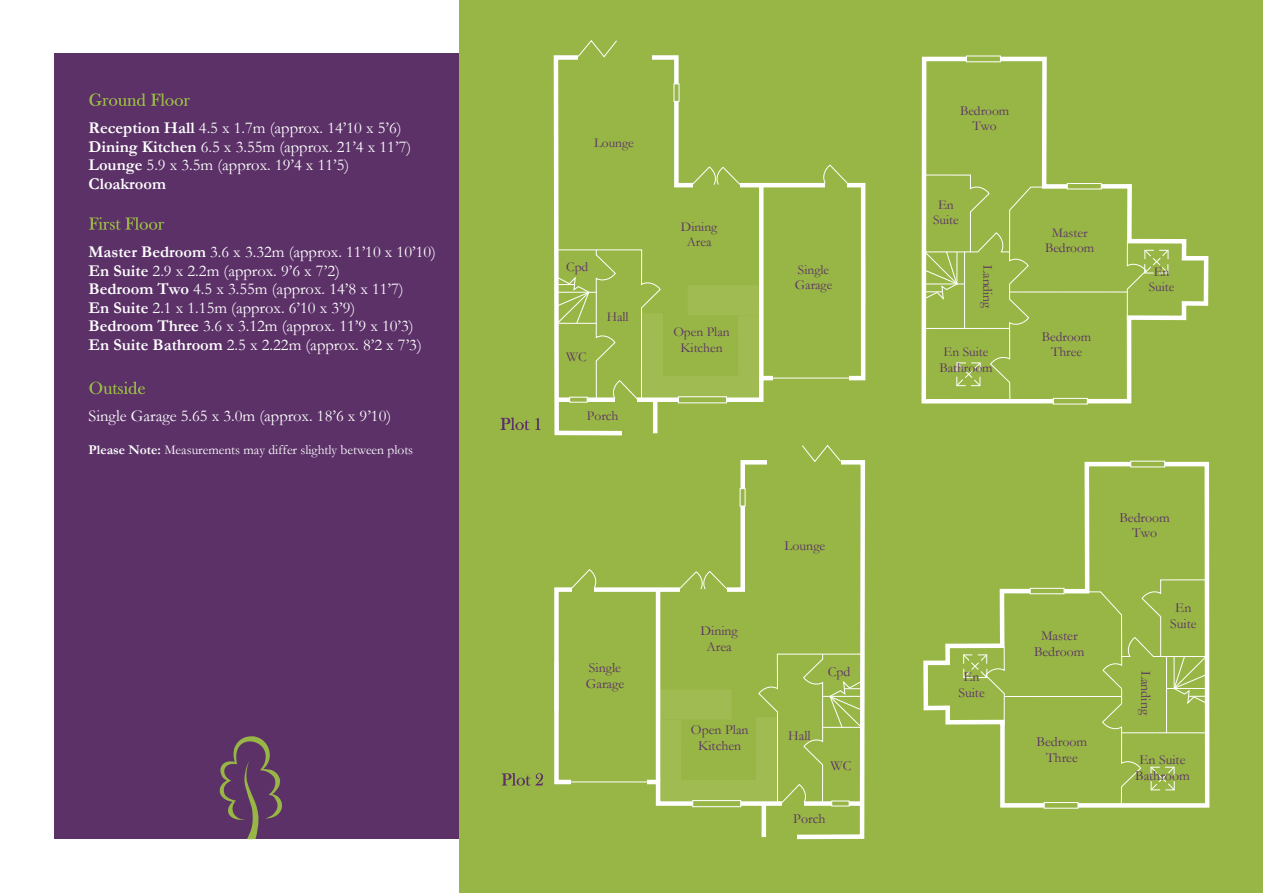
<style>
.page{position:relative;width:1263px;height:893px;background:#fff}
.page>*{position:absolute;margin:0;border:0;box-sizing:border-box;transform-origin:0 0}
.t1{font:16.5px/18.6px "Garamond";color:#fff}
.t2{font:13.8px/15.6px "Garamond";color:#5b3167;text-align:center}
.t3{font:13.5px/15.1px "Garamond";color:#5b3167;text-align:center}
.t4{font:13.5px "Garamond";color:#fff}
.s1{font-weight:700}
</style>
<div class="page">
<div style="left:54px;top:54px;width:406px;height:785px;background:#5b3167"></div>
<svg style="left:89px;top:93px;width:101px;height:13px"></svg>
<svg style="left:89px;top:217px;width:75px;height:13px"></svg>
<svg style="left:89px;top:382px;width:56px;height:12px"></svg>
<svg style="left:219px;top:736px;width:63px;height:103px"></svg>
<div style="left:459px;top:0;width:804px;height:893px;background:#98b645"></div>
<svg style="left:554px;top:460px;width:312px;height:380px"></svg>
<div style="left:767px;top:456px;width:73px;height:10px;background:#98b645"></div>
<svg style="left:740px;top:488px;width:5px;height:18px"></svg>
<svg style="left:802px;top:445px;width:40px;height:18px"></svg>
<svg style="left:923px;top:460px;width:287px;height:349px"></svg>
<svg style="left:1044px;top:802px;width:34px;height:6px"></svg>
<svg style="left:1130px;top:461px;width:35px;height:6px"></svg>
<svg style="left:1030px;top:588px;width:34px;height:6px"></svg>
<svg style="left:1080px;top:579px;width:129px;height:226px"></svg>
<hr style="left:1121px;top:732px;width:84px;height:1px;background:#fff">
<svg style="left:962px;top:646px;width:43px;height:80px"></svg>
<hr style="left:656px;top:590px;width:4px;height:191px;background:#fff">
<div style="left:680px;top:585px;width:46px;height:10px;background:#98b645"></div>
<svg style="left:678px;top:571px;width:50px;height:19px"></svg>
<svg style="left:571px;top:779px;width:76px;height:8px"></svg>
<hr style="left:570px;top:781px;width:78px;height:1px;background:#fff">
<div style="left:761px;top:804px;width:5px;height:33px;background:#fff"></div>
<div style="left:572px;top:584px;width:22px;height:9px;background:#98b645"></div>
<svg style="left:571px;top:569px;width:27px;height:20px"></svg>
<svg style="left:649px;top:653px;width:214px;height:158px"></svg>
<svg style="left:831px;top:801px;width:18px;height:5px"></svg>
<svg style="left:553px;top:55px;width:313px;height:381px"></svg>
<div style="left:578px;top:51px;width:74px;height:10px;background:#98b645"></div>
<svg style="left:674px;top:84px;width:5px;height:18px"></svg>
<svg style="left:577px;top:40px;width:40px;height:18px"></svg>
<svg style="left:921px;top:55px;width:288px;height:350px"></svg>
<svg style="left:1053px;top:398px;width:35px;height:6px"></svg>
<svg style="left:966px;top:56px;width:35px;height:6px"></svg>
<svg style="left:1067px;top:183px;width:35px;height:6px"></svg>
<svg style="left:921px;top:174px;width:130px;height:226px"></svg>
<hr style="left:925px;top:328px;width:85px;height:1px;background:#fff">
<svg style="left:1126px;top:241px;width:43px;height:81px"></svg>
<hr style="left:759px;top:186px;width:4px;height:191px;background:#fff">
<div style="left:693px;top:180px;width:46px;height:11px;background:#98b645"></div>
<svg style="left:691px;top:166px;width:50px;height:20px"></svg>
<svg style="left:773px;top:375px;width:75px;height:8px"></svg>
<hr style="left:771px;top:378px;width:79px;height:1px;background:#fff">
<hr style="left:653px;top:400px;width:4px;height:33px;background:#fff">
<div style="left:825px;top:180px;width:22px;height:9px;background:#98b645"></div>
<svg style="left:821px;top:164px;width:28px;height:21px"></svg>
<svg style="left:556px;top:249px;width:214px;height:159px"></svg>
<svg style="left:569px;top:397px;width:18px;height:6px"></svg>
<svg style="left:500px;top:417px;width:41px;height:13px"></svg>
<svg style="left:502px;top:773px;width:41px;height:13px"></svg>
<p class="t1" style="left:89px;top:121px;width:324px"><span class="s1">Reception Hall</span> 4.5 x 1.7m (approx. 14’10 x 5’6)<br><span class="s1">Dining Kitchen</span> 6.5 x 3.55m (approx. 21’4 x 11’7)<br><span class="s1">Lounge</span> 5.9 x 3.5m (approx. 19’4 x 11’5)<br><span class="s1">Cloakroom</span></p>
<p class="t1" style="left:89px;top:244px;width:349px"><span class="s1">Master Bedroom</span> 3.6 x 3.32m (approx. 11’10 x 10’10)<br><span class="s1">En Suite</span> 2.9 x 2.2m (approx. 9’6 x 7’2)<br><span class="s1">Bedroom Two</span> 4.5 x 3.55m (approx. 14’8 x 11’7)<br><span class="s1">En Suite</span> 2.1 x 1.15m (approx. 6’10 x 3’9)<br><span class="s1">Bedroom Three</span> 3.6 x 3.12m (approx. 11’9 x 10’3)<br><span class="s1">En Suite Bathroom</span> 2.5 x 2.22m (approx. 8’2 x 7’3)</p>
<p class="t1" style="left:89px;top:409px;width:304px">Single Garage 5.65 x 3.0m (approx. 18’6 x 9’10)</p>
<p class="t4" style="left:89px;top:445px;width:326px"><span class="s1">Please Note:</span> Measurements may differ slightly between plots</p>
<p class="t3" style="left:594px;top:137px;width:41px">Lounge</p>
<p class="t3" style="left:566px;top:261px;width:24px">Cpd</p>
<p class="t3" style="left:566px;top:350px;width:22px">WC</p>
<p class="t3" style="left:607px;top:311px;width:23px">Hall</p>
<p class="t3" style="left:587px;top:410px;width:33px">Porch</p>
<p class="t3" style="left:681px;top:220px;width:38px">Dining<br>Area</p>
<p class="t3" style="left:673px;top:326px;width:58px">Open Plan<br>Kitchen</p>
<p class="t3" style="left:795px;top:263px;width:39px;text-align:left">Single<br>Garage</p>
<p class="t2" style="left:586px;top:662px;width:40px;text-align:left">Single<br>Garage</p>
<p class="t2" style="left:700px;top:625px;width:39px">Dining<br>Area</p>
<p class="t2" style="left:784px;top:539px;width:42px">Lounge</p>
<p class="t2" style="left:828px;top:666px;width:24px">Cpd</p>
<p class="t2" style="left:691px;top:723px;width:59px">Open Plan<br>Kitchen</p>
<p class="t2" style="left:788px;top:729px;width:24px">Hall</p>
<p class="t2" style="left:831px;top:760px;width:23px">WC</p>
<p class="t2" style="left:793px;top:812px;width:34px">Porch</p>
<p class="t3" style="left:960px;top:104px;width:51px">Bedroom<br>Two</p>
<p class="t3" style="left:933px;top:199px;width:27px">En<br>Suite</p>
<p class="t3" style="left:994px;top:265px;width:44px;rotate:90deg">Landing</p>
<p class="t3" style="left:939px;top:346px;width:55px">En Suite<br>Bathroom</p>
<p class="t3" style="left:1045px;top:226px;width:51px">Master<br>Bedroom</p>
<p class="t3" style="left:1042px;top:331px;width:51px">Bedroom<br>Three</p>
<p class="t3" style="left:1149px;top:265px;width:27px">En<br>Suite</p>
<p class="t2" style="left:958px;top:671px;width:28px">En<br>Suite</p>
<p class="t2" style="left:1034px;top:630px;width:52px">Master<br>Bedroom</p>
<p class="t2" style="left:1037px;top:736px;width:52px">Bedroom<br>Three</p>
<p class="t2" style="left:1119px;top:511px;width:52px">Bedroom<br>Two</p>
<p class="t2" style="left:1152px;top:671px;width:45px;rotate:90deg">Landing</p>
<p class="t2" style="left:1170px;top:602px;width:28px">En<br>Suite</p>
<p class="t2" style="left:1135px;top:754px;width:56px">En Suite<br>Bathroom</p>
</div>
